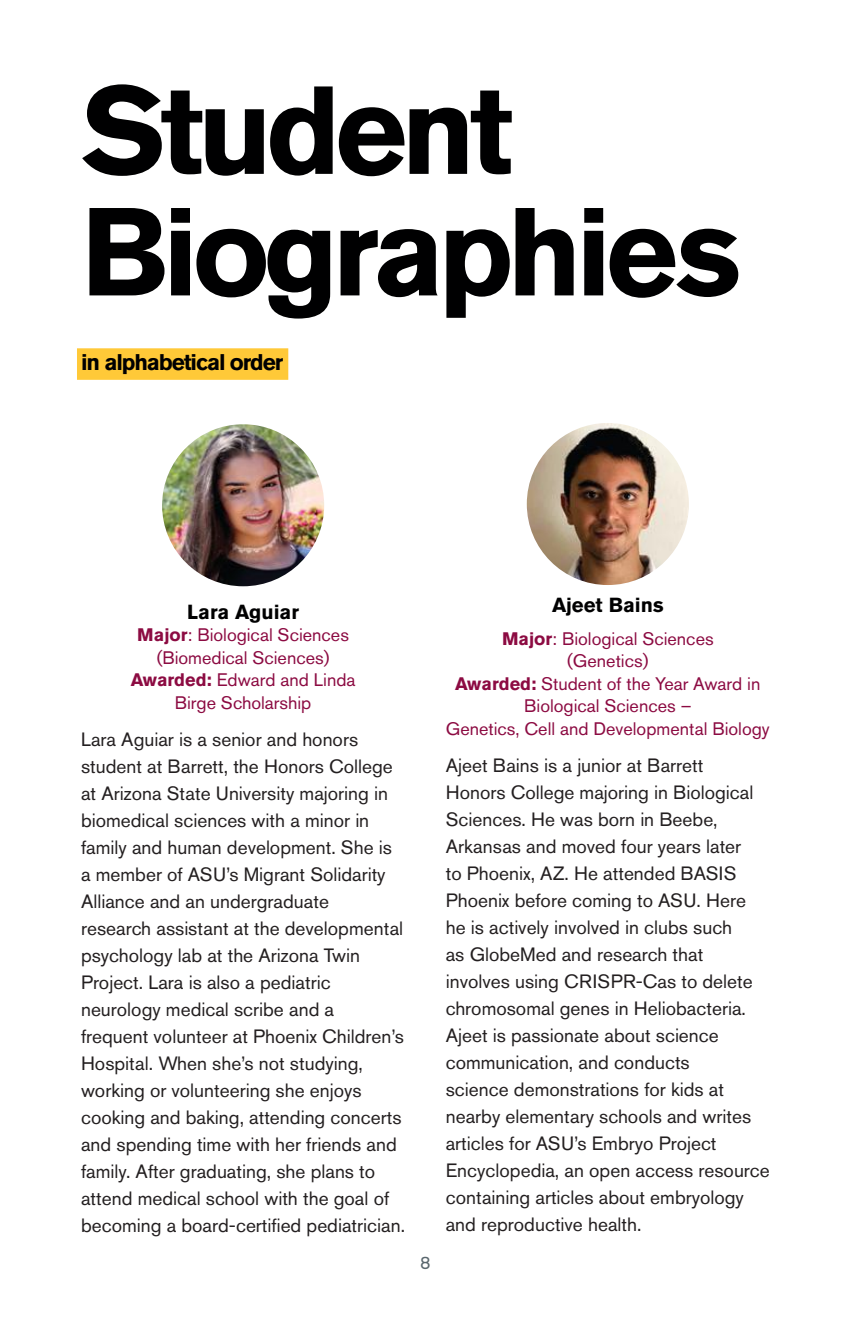
<style>
.page{position:relative;width:851px;height:1337px;background:#fff}
.page>*{position:absolute;margin:0;border:0;box-sizing:border-box;transform-origin:0 0}
.large_header{font:700 123.75px "Akzidenz Grotesk Std";letter-spacing:-.05em;color:#000001}
.large_header-2{font:700 22.5px "Akzidenz Grotesk Std";letter-spacing:-.05em;color:#000001}
._05_bio_text_copy{font:700 20.25px "Akzidenz Grotesk Std";color:#000001}
._01_bio_name{font:700 20.25px "Akzidenz Grotesk Std";color:#000001}
._05_bio_text_copy-2{font:19.12px/27px "Akzidenz Grotesk Std";color:#231f20}
._03_major{font:18px/22.5px "Akzidenz Grotesk Std";color:#8c0b42;text-align:center}
.t1{font:18px "Akzidenz Grotesk Std";color:#5a676e}
.s1{font-weight:700}
</style>
<div class="page">
<img style="left:526px;top:423px;width:162px;height:162px;border-radius:81px">
<img style="left:162px;top:424px;width:162px;height:162px;border-radius:81px">
<div style="left:77px;top:348px;width:211px;height:32px;background:#ffc938"></div>
<p class="large_header" style="left:81px;top:59px;width:434px">Student</p>
<p class="large_header" style="left:81px;top:181px;width:661px">Biographies</p>
<p class="large_header-2" style="left:81px;top:349px;width:203px">in alphabetical order</p>
<p class="_01_bio_name" style="left:187px;top:600px;width:113px">Lara Aguiar</p>
<p class="_03_major" style="left:137px;top:623px;width:213px"><span class="s1">Major</span>: Biological Sciences (Biomedical Sciences)</p>
<p class="_03_major" style="left:131px;top:668px;width:226px"><span class="s1">Awarded:</span> Edward and Linda<br>Birge Scholarship</p>
<p class="_05_bio_text_copy-2" style="left:81px;top:725px;width:325px">Lara Aguiar is a senior and honors student at Barrett, the Honors College at Arizona State University majoring in biomedical sciences with a minor in family and human development. She is a member of ASU’s Migrant Solidarity Alliance and an undergraduate<br>research assistant at the developmental psychology lab at the Arizona Twin Project. Lara is also a pediatric neurology medical scribe and a frequent volunteer at Phoenix Children’s Hospital. When she’s not studying, working or volunteering she enjoys cooking and baking, attending concerts and spending time with her friends and family. After graduating, she plans to attend medical school with the goal of becoming a board-certified pediatrician.</p>
<p class="t1" style="left:420px;top:1252px;width:12px">8</p>
<p class="_05_bio_text_copy" style="left:552px;top:593px;width:113px">Ajeet Bains</p>
<p class="_03_major" style="left:502px;top:627px;width:213px"><span class="s1">Major</span>: Biological Sciences (Genetics)</p>
<p class="_03_major" style="left:455px;top:672px;width:306px"><span class="s1">Awarded:</span> Student of the Year Award in<br>Biological Sciences –</p>
<p class="_03_major" style="left:446px;top:717px;width:325px">Genetics, Cell and Developmental Biology</p>
<p class="_05_bio_text_copy-2" style="left:446px;top:751px;width:325px">Ajeet Bains is a junior at Barrett<br>Honors College majoring in Biological Sciences. He was born in Beebe, Arkansas and moved four years later<br>to Phoenix, AZ. He attended BASIS Phoenix before coming to ASU. Here he is actively involved in clubs such<br>as GlobeMed and research that involves using CRISPR-Cas to delete chromosomal genes in Heliobacteria.<br>Ajeet is passionate about science communication, and conducts<br>science demonstrations for kids at nearby elementary schools and writes articles for ASU’s Embryo Project Encyclopedia, an open access resource containing articles about embryology and reproductive health.</p>
</div>
